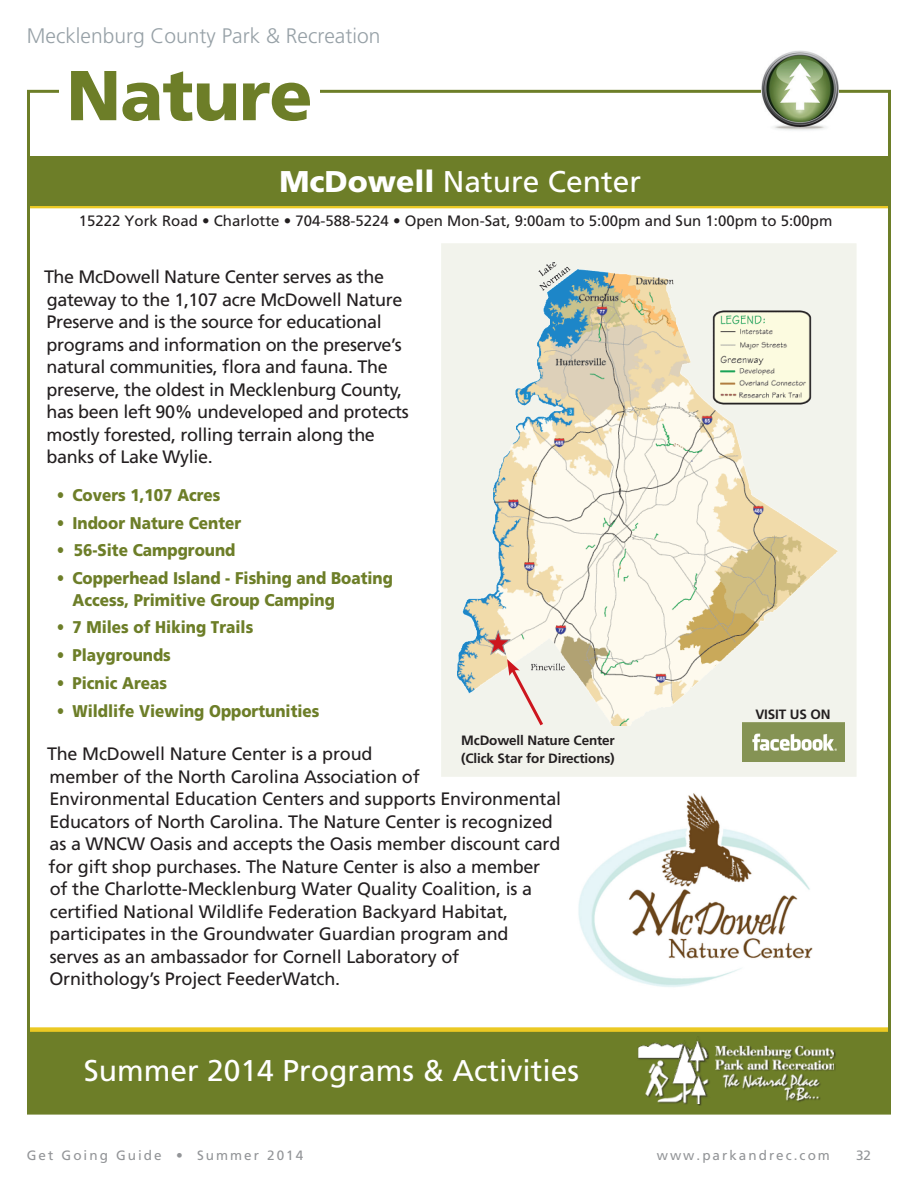
<style>
.page{position:relative;width:918px;height:1188px;background:#fff}
.page>*{position:absolute;margin:0;border:0;box-sizing:border-box;transform-origin:0 0}
.t1{font:900 70.5px "Frutiger";letter-spacing:-.01em;color:#6d7e28}
.t2{font:30px "Frutiger";color:#fff}
.t3{font:300 21px "Frutiger";color:#97a1a7}
.t4{font:18px/22.5px "Frutiger";letter-spacing:-.01em;color:#231f20}
.t5{font:900 16.95px/21.8px "Frutiger";color:#6d7e28;scale:.9 1}
.t6{font:15px "Frutiger";color:#231f20}
.t7{font:700 13.5px/18px "Frutiger";letter-spacing:-.01em;color:#231f20}
.t8{font:13.5px "Frutiger";letter-spacing:.15em;color:#939598}
.s1{font-weight:900}
</style>
<div class="page">
<div style="left:27px;top:1032px;width:863px;height:81px;background:#6d7e28"></div>
<div style="left:637px;top:1036px;width:199px;height:70px;background:#231f20;opacity:.75"></div>
<img style="left:637px;top:1036px;width:197px;height:68px">
<div style="left:27px;top:1027px;width:863px;height:5px;background:#ebc923"></div>
<hr style="left:27px;top:205px;width:863px;height:3px;background:#ebc923">
<div style="left:440px;top:242px;width:418px;height:536px;background:#f2f3ec;border:2px solid #fff"></div>
<img style="left:458px;top:262px;width:379px;height:463px">
<img style="left:742px;top:723px;width:103px;height:39px">
<svg style="left:486px;top:630px;width:60px;height:96px"></svg>
<img style="left:578px;top:793px;width:235px;height:194px">
<div style="left:27px;top:156px;width:863px;height:49px;background:#6d7e28"></div>
<img style="left:762px;top:50px;width:76px;height:81px">
<p class="t3" style="left:27px;top:24px;width:355px">Mecklenburg County Park &amp; Recreation</p>
<h1 class="t1" style="left:66px;top:53px;width:248px">Nature</h1>
<h2 class="t2" style="left:280px;top:164px;width:363px"><span class="s1">McDowell</span> Nature Center</h2>
<p class="t6" style="left:79px;top:212px;width:755px">15222 York Road • Charlotte • 704-588-5224 • Open Mon-Sat, 9:00am to 5:00pm and Sun 1:00pm to 5:00pm</p>
<p class="t4" style="left:44px;top:266px;width:366px">The McDowell Nature Center serves as the gateway to the 1,107 acre McDowell Nature Preserve and is the source for educational programs and information on the preserve’s natural communities, flora and fauna. The preserve, the oldest in Mecklenburg County, has been left 90% undeveloped and protects mostly forested, rolling terrain along the banks of Lake Wylie.</p>
<p class="t5" style="left:57px;top:484px;width:184px">• Covers 1,107 Acres</p>
<p class="t5" style="left:57px;top:512px;width:207px">• Indoor Nature Center</p>
<p class="t5" style="left:57px;top:539px;width:200px">• 56-Site Campground</p>
<p class="t5" style="left:73px;top:567px;width:357px;text-indent:-16px">• Copperhead Island - Fishing and Boating<br>Access, Primitive Group Camping</p>
<p class="t5" style="left:57px;top:617px;width:220px">• 7 Miles of Hiking Trails</p>
<p class="t5" style="left:57px;top:644px;width:128px">• Playgrounds</p>
<p class="t5" style="left:57px;top:672px;width:124px">• Picnic Areas</p>
<p class="t5" style="left:57px;top:700px;width:293px">• Wildlife Viewing Opportunities</p>
<p class="t7" style="left:461px;top:731px;width:155px">McDowell Nature Center (Click Star for Directions)</p>
<p class="t4" style="left:47px;top:743px;width:516px">The McDowell Nature Center is a proud<br>member of the North Carolina Association of<br>Environmental Education Centers and supports Environmental Educators of North Carolina. The Nature Center is recognized as a WNCW Oasis and accepts the Oasis member discount card for gift shop purchases. The Nature Center is also a member<br>of the Charlotte-Mecklenburg Water Quality Coalition, is a certified National Wildlife Federation Backyard Habitat, participates in the Groundwater Guardian program and<br>serves as an ambassador for Cornell Laboratory of Ornithology’s Project FeederWatch.</p>
<h2 class="t2" style="left:84px;top:1053px;width:497px">Summer 2014 Programs &amp; Activities</h2>
<p class="t7" style="left:755px;top:706px;width:77px">VISIT US ON</p>
<p class="t8" style="left:27px;top:1148px;width:278px">Get Going Guide • Summer 2014</p>
<p class="t8" style="left:657px;top:1148px;width:175px">www.parkandrec.com</p>
<p class="t8" style="left:856px;top:1148px;width:17px">32</p>
</div>
